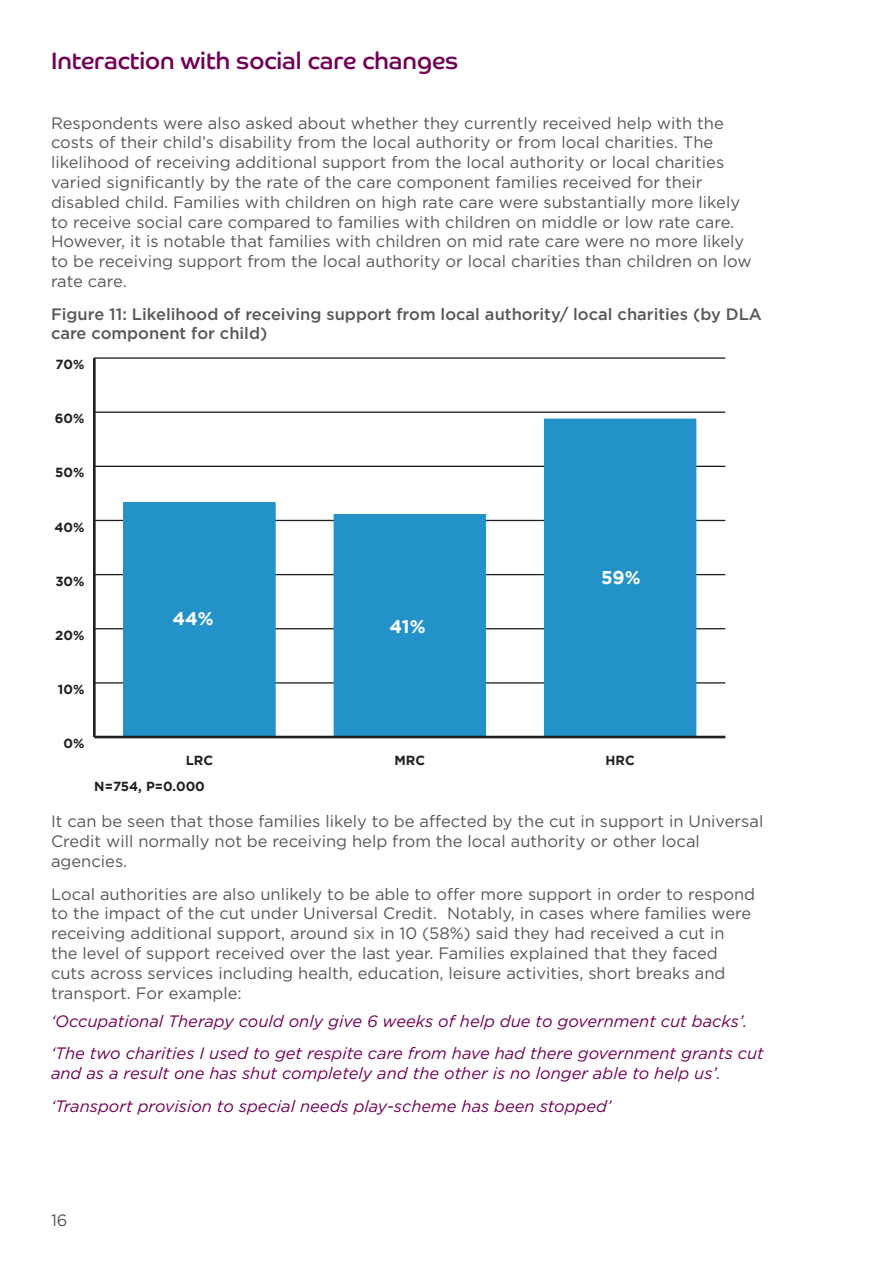
<style>
.page{position:relative;width:893px;height:1263px;background:#fff}
.page>*{position:absolute;margin:0;border:0;box-sizing:border-box;transform-origin:0 0}
.t1{font:24px "Co Headline";color:#730055}
.t2{font:700 18.45px "Gotham";color:#fff}
.t3{font:16.5px/19.8px "Gotham";color:#57585a}
.t4{font:italic 16.5px/19.8px "Gotham";color:#730055}
.t5{font:500 16.5px/19.8px "Gotham";color:#57585a}
.t6{font:700 13.2px "Gotham";color:#231f20}
</style>
<div class="page">
<hr style="left:93px;top:358px;width:3px;height:379px;background:#231f20">
<hr style="left:94px;top:682px;width:631px;height:1px;background:#231f20">
<hr style="left:94px;top:628px;width:631px;height:1px;background:#231f20">
<hr style="left:94px;top:574px;width:631px;height:1px;background:#231f20">
<hr style="left:94px;top:520px;width:631px;height:1px;background:#231f20">
<hr style="left:94px;top:466px;width:631px;height:1px;background:#231f20">
<hr style="left:94px;top:411px;width:631px;height:2px;background:#231f20">
<hr style="left:94px;top:357px;width:631px;height:2px;background:#231f20">
<div style="left:124px;top:503px;width:151px;height:234px;background:#2292c9"></div>
<div style="left:123px;top:503px;width:153px;height:234px;border:1px solid #2292c9"></div>
<div style="left:334px;top:515px;width:152px;height:222px;background:#2292c9"></div>
<div style="left:334px;top:514px;width:152px;height:223px;border:1px solid #2292c9"></div>
<div style="left:544px;top:419px;width:152px;height:318px;background:#2292c9"></div>
<hr style="left:94px;top:736px;width:631px;height:2px;background:#231f20">
<h2 class="t1" style="left:51px;top:46px;width:409px">Interaction with social care changes</h2>
<p class="t3" style="left:51px;top:113px;width:702px">Respondents were also asked about whether they currently received help with the costs of their child’s disability from the local authority or from local charities. The likelihood of receiving additional support from the local authority or local charities varied significantly by the rate of the care component families received for their disabled child. Families with children on high rate care were substantially more likely to receive social care compared to families with children on middle or low rate care.<br>However, it is notable that families with children on mid rate care were no more likely to be receiving support from the local authority or local charities than children on low rate care.</p>
<p class="t5" style="left:51px;top:303px;width:712px">Figure 11: Likelihood of receiving support from local authority/ local charities (by DLA care component for child)</p>
<p class="t6" style="left:56px;top:357px;width:30px">70%</p>
<p class="t6" style="left:55px;top:411px;width:31px">60%</p>
<p class="t6" style="left:55px;top:465px;width:31px">50%</p>
<p class="t6" style="left:54px;top:519px;width:31px">40%</p>
<p class="t6" style="left:55px;top:573px;width:31px">30%</p>
<p class="t6" style="left:55px;top:627px;width:31px">20%</p>
<p class="t6" style="left:58px;top:682px;width:28px">10%</p>
<p class="t6" style="left:64px;top:736px;width:22px">0%</p>
<p class="t2" style="left:172px;top:608px;width:43px">44%</p>
<p class="t2" style="left:390px;top:616px;width:37px">41%</p>
<p class="t2" style="left:601px;top:567px;width:41px">59%</p>
<p class="t6" style="left:186px;top:753px;width:29px">LRC</p>
<p class="t6" style="left:394px;top:753px;width:32px">MRC</p>
<p class="t6" style="left:605px;top:753px;width:31px">HRC</p>
<p class="t6" style="left:94px;top:778px;width:112px">N=754, P=0.000</p>
<p class="t3" style="left:51px;top:811px;width:714px">It can be seen that those families likely to be affected by the cut in support in Universal<br>Credit will normally not be receiving help from the local authority or other local agencies.</p>
<p class="t3" style="left:51px;top:883px;width:706px">Local authorities are also unlikely to be able to offer more support in order to respond to the impact of the cut under Universal Credit. Notably, in cases where families were receiving additional support, around six in 10 (58%) said they had received a cut in the level of support received over the last year. Families explained that they faced cuts across services including health, education, leisure activities, short breaks and transport. For example:</p>
<p class="t4" style="left:51px;top:1011px;width:698px">‘Occupational Therapy could only give 6 weeks of help due to government cut backs’.</p>
<p class="t4" style="left:51px;top:1044px;width:714px">‘The two charities I used to get respite care from have had there government grants cut and as a result one has shut completely and the other is no longer able to help us’.</p>
<p class="t4" style="left:51px;top:1096px;width:562px">‘Transport provision to special needs play-scheme has been stopped’</p>
<p class="t3" style="left:51px;top:1210px;width:18px">16</p>
</div>
